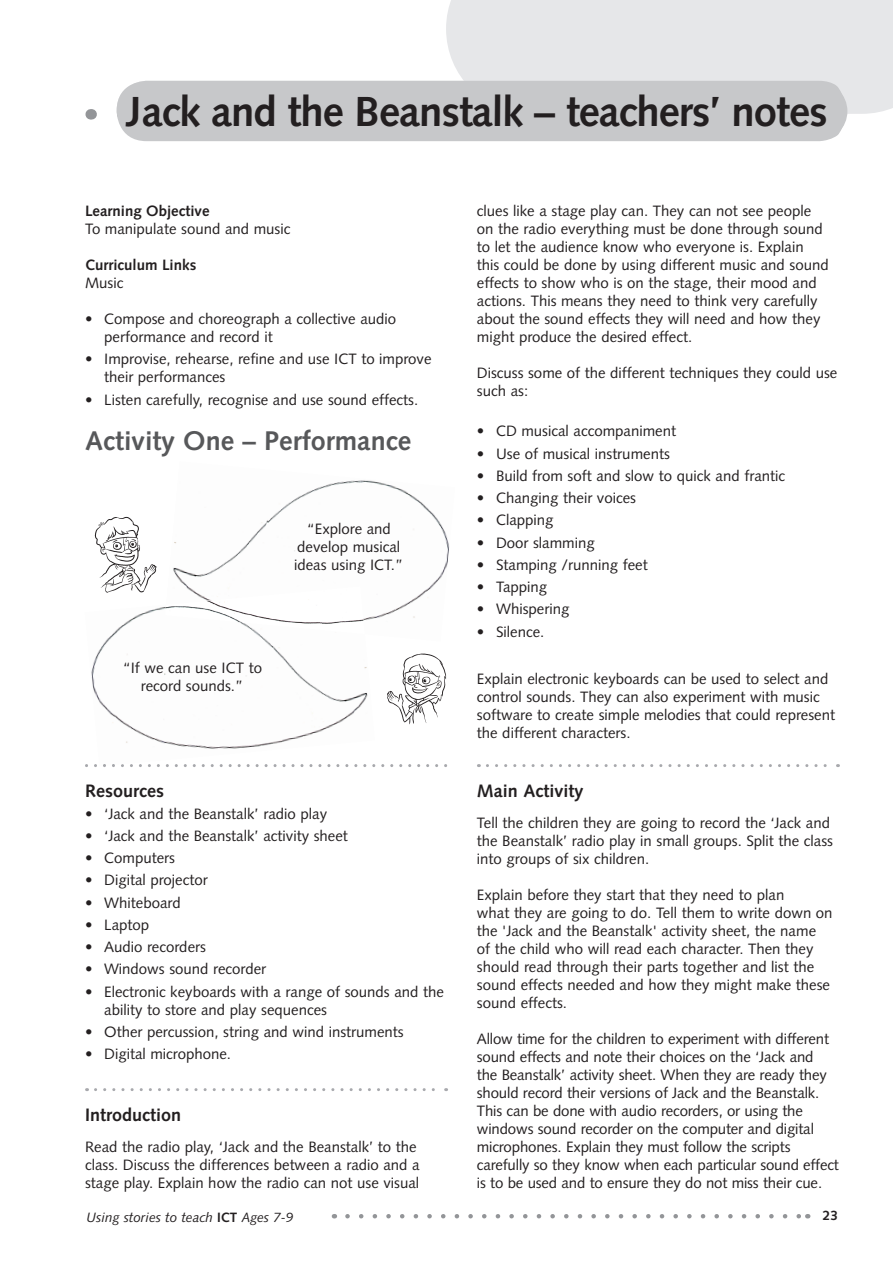
<style>
.page{position:relative;width:893px;height:1263px;background:#fff}
.page>*{position:absolute;margin:0;border:0;box-sizing:border-box;transform-origin:0 0}
.t1{font:700 42px "Syntax";letter-spacing:-.025em;color:#231f20}
.t2{font:700 27px "Syntax";color:#57585a}
.t3{font:700 18px "Syntax";color:#231f20}
.t4{font:15px/18px "Syntax";color:#231f20}
.t5{font:700 15px "Syntax";color:#231f20}
.t6{font:italic 13.5px "Syntax";color:#231f20}
.t7{font:700 13.5px "Syntax";color:#231f20}
.s1{font-weight:700;font-style:normal}
</style>
<div class="page">
<svg style="left:92px;top:109px;width:25px;height:11px"></svg>
<div style="left:446px;top:0;width:447px;height:114px;background:#e6e7e9"></div>
<svg style="left:335px;top:1214px;width:472px;height:4px"></svg>
<svg style="left:347px;top:1214px;width:453px;height:4px"></svg>
<div style="left:117px;top:81px;width:729px;height:60px;background:#c7c8ca"></div>
<svg style="left:85px;top:764px;width:362px;height:3px"></svg>
<svg style="left:96px;top:1088px;width:351px;height:3px"></svg>
<svg style="left:487px;top:764px;width:351px;height:3px"></svg>
<img style="left:271px;top:480px;width:178px;height:140px">
<img style="left:173px;top:518px;width:98px;height:68px">
<img style="left:85px;top:607px;width:198px;height:159px">
<img style="left:271px;top:634px;width:97px;height:115px">
<img style="left:103px;top:764px;width:20px;height:2px">
<img style="left:165px;top:586px;width:200px;height:48px">
<img style="left:387px;top:653px;width:60px;height:71px">
<img style="left:94px;top:516px;width:63px;height:77px">
<h1 class="t1" style="left:127px;top:87px;width:703px">Jack and the Beanstalk – teachers’ notes</h1>
<p class="t5" style="left:85px;top:202px;width:126px">Learning Objective</p>
<p class="t4" style="left:85px;top:220px;width:207px">To manipulate sound and music</p>
<p class="t5" style="left:85px;top:256px;width:113px">Curriculum Links</p>
<p class="t4" style="left:85px;top:274px;width:40px">Music</p>
<p class="t4" style="left:104px;top:310px;width:294px;text-indent:-19px">• Compose and choreograph a collective audio performance and record it</p>
<p class="t4" style="left:104px;top:350px;width:329px;text-indent:-19px">• Improvise, rehearse, refine and use ICT to improve their performances</p>
<p class="t4" style="left:85px;top:390px;width:335px">• Listen carefully, recognise and use sound effects.</p>
<h2 class="t2" style="left:85px;top:425px;width:328px">Activity One – Performance</h2>
<p class="t4" style="left:294px;top:520px;width:111px;text-align:center">“Explore and develop musical ideas using ICT.”</p>
<p class="t4" style="left:122px;top:659px;width:141px;text-align:center">“If we can use ICT to record sounds.”</p>
<p class="t3" style="left:85px;top:780px;width:80px">Resources</p>
<p class="t4" style="left:85px;top:804px;width:244px">• ‘Jack and the Beanstalk’ radio play</p>
<p class="t4" style="left:85px;top:827px;width:264px">• ‘Jack and the Beanstalk’ activity sheet</p>
<p class="t4" style="left:85px;top:849px;width:91px">• Computers</p>
<p class="t4" style="left:85px;top:871px;width:124px">• Digital projector</p>
<p class="t4" style="left:85px;top:893px;width:97px">• Whiteboard</p>
<p class="t4" style="left:85px;top:916px;width:66px">• Laptop</p>
<p class="t4" style="left:85px;top:938px;width:122px">• Audio recorders</p>
<p class="t4" style="left:85px;top:960px;width:183px">• Windows sound recorder</p>
<p class="t4" style="left:104px;top:982px;width:341px;text-indent:-19px">• Electronic keyboards with a range of sounds and the ability to store and play sequences</p>
<p class="t4" style="left:85px;top:1023px;width:320px">• Other percussion, string and wind instruments</p>
<p class="t4" style="left:85px;top:1045px;width:148px">• Digital microphone.</p>
<p class="t3" style="left:85px;top:1104px;width:98px">Introduction</p>
<p class="t4" style="left:85px;top:1138px;width:336px">Read the radio play, ‘Jack and the Beanstalk’ to the class. Discuss the differences between a radio and a stage play. Explain how the radio can not use visual</p>
<p class="t4" style="left:477px;top:202px;width:353px">clues like a stage play can. They can not see people on the radio everything must be done through sound to let the audience know who everyone is. Explain this could be done by using different music and sound effects to show who is on the stage, their mood and actions. This means they need to think very carefully about the sound effects they will need and how they might produce the desired effect.</p>
<p class="t4" style="left:477px;top:364px;width:362px">Discuss some of the different techniques they could use such as:</p>
<p class="t4" style="left:477px;top:422px;width:201px">• CD musical accompaniment</p>
<p class="t4" style="left:477px;top:444px;width:194px">• Use of musical instruments</p>
<p class="t4" style="left:477px;top:467px;width:310px">• Build from soft and slow to quick and frantic</p>
<p class="t4" style="left:477px;top:489px;width:161px">• Changing their voices</p>
<p class="t4" style="left:477px;top:511px;width:78px">• Clapping</p>
<p class="t4" style="left:477px;top:533px;width:119px">• Door slamming</p>
<p class="t4" style="left:477px;top:556px;width:172px">• Stamping /running feet</p>
<p class="t4" style="left:477px;top:578px;width:72px">• Tapping</p>
<p class="t4" style="left:477px;top:600px;width:94px">• Whispering</p>
<p class="t4" style="left:477px;top:622px;width:69px">• Silence.</p>
<p class="t4" style="left:477px;top:670px;width:360px">Explain electronic keyboards can be used to select and control sounds. They can also experiment with music software to create simple melodies that could represent the different characters.</p>
<p class="t3" style="left:477px;top:780px;width:108px">Main Activity</p>
<p class="t4" style="left:477px;top:814px;width:358px">Tell the children they are going to record the ‘Jack and the Beanstalk’ radio play in small groups. Split the class into groups of six children.</p>
<p class="t4" style="left:477px;top:886px;width:357px">Explain before they start that they need to plan<br>what they are going to do. Tell them to write down on the 'Jack and the Beanstalk' activity sheet, the name of the child who will read each character. Then they should read through their parts together and list the sound effects needed and how they might make these sound effects.</p>
<p class="t4" style="left:477px;top:1030px;width:363px">Allow time for the children to experiment with different sound effects and note their choices on the ‘Jack and<br>the Beanstalk’ activity sheet. When they are ready they should record their versions of Jack and the Beanstalk.<br>This can be done with audio recorders, or using the windows sound recorder on the computer and digital microphones. Explain they must follow the scripts carefully so they know when each particular sound effect is to be used and to ensure they do not miss their cue.</p>
<p class="t6" style="left:87px;top:1209px;width:209px">Using stories to teach <span class="s1">ICT</span> Ages 7-9</p>
<p class="t7" style="left:823px;top:1207px;width:17px">23</p>
</div>
